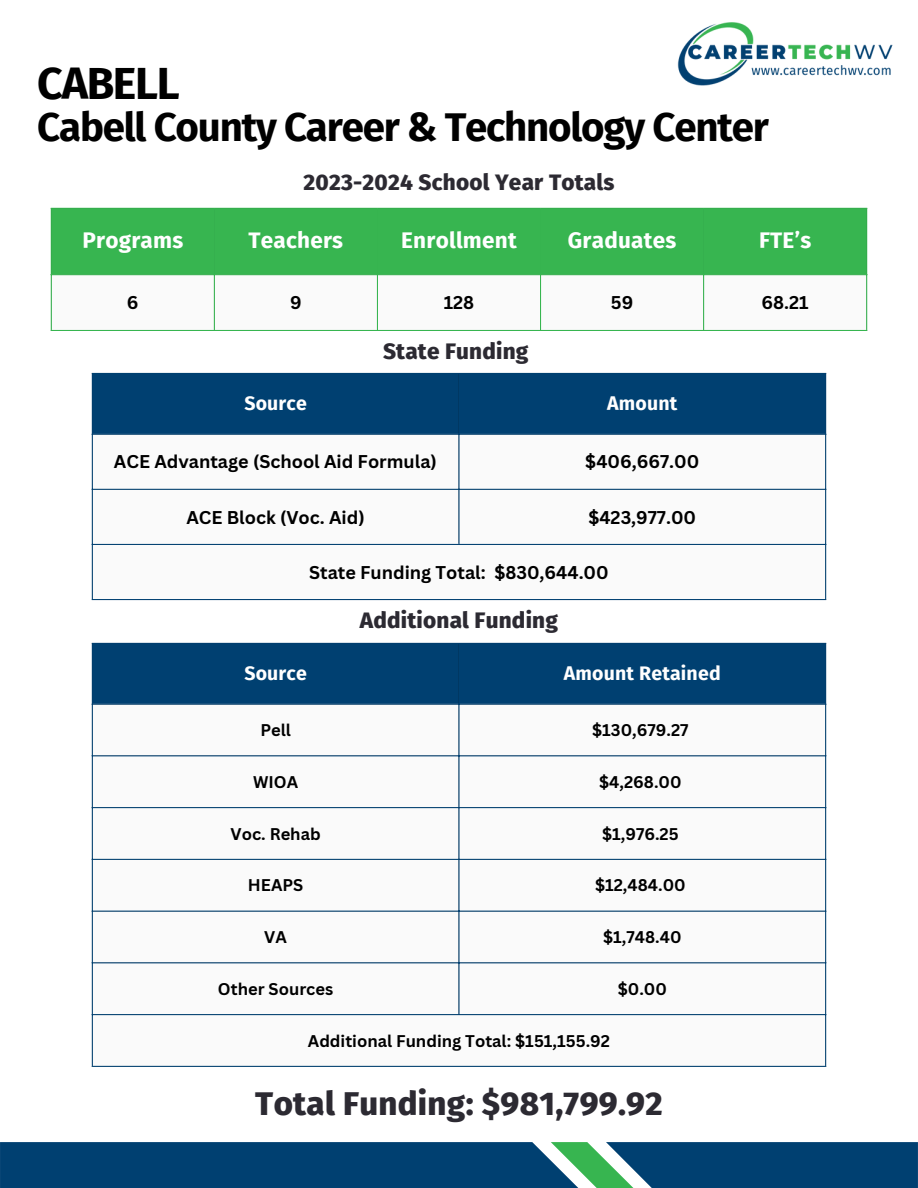
<style>
.page{position:relative;width:918px;height:1188px;background:#fff}
.page>*{position:absolute;margin:0;border:0;box-sizing:border-box;transform-origin:0 0}
.t1{font:700 44.7px "Fira Sans";letter-spacing:-.03em;color:#000}
.t2{font:700 40.2px "Fira Sans";letter-spacing:-.03em;color:#000}
.t3{font:800 33px "Fira Sans";letter-spacing:.01em;color:#2c2a32}
.t4{font:800 22.5px "Fira Sans";letter-spacing:.01em;color:#2c2a32}
.t5{font:700 22.5px "Fira Sans";letter-spacing:.01em;color:#fff}
.t6{font:700 19.5px "Fira Sans";letter-spacing:.01em;color:#fff}
.t7{font:700 18px "Canva Sans";color:#000}
.t8{font:700 16.5px "Canva Sans";color:#000}
</style>
<div class="page">
<div style="left:93px;top:374px;width:732px;height:60px;background:#004071"></div>
<svg style="left:93px;top:488px;width:732px;height:56px"></svg>
<hr style="left:92px;top:374px;width:1px;height:225px;background:#004071">
<hr style="left:458px;top:374px;width:2px;height:170px;background:#004071">
<hr style="left:825px;top:374px;width:1px;height:225px;background:#004071">
<hr style="left:92px;top:373px;width:734px;height:1px;background:#004071">
<hr style="left:92px;top:434px;width:734px;height:1px;background:#004071">
<hr style="left:92px;top:489px;width:734px;height:1px;background:#004071">
<hr style="left:92px;top:544px;width:734px;height:1px;background:#004071">
<hr style="left:92px;top:599px;width:734px;height:1px;background:#004071">
<div style="left:93px;top:644px;width:732px;height:60px;background:#004071"></div>
<svg style="left:93px;top:756px;width:732px;height:310px"></svg>
<hr style="left:92px;top:644px;width:1px;height:422px;background:#004071">
<hr style="left:458px;top:644px;width:2px;height:370px;background:#004071">
<hr style="left:825px;top:644px;width:1px;height:422px;background:#004071">
<hr style="left:92px;top:643px;width:734px;height:1px;background:#004071">
<hr style="left:92px;top:704px;width:734px;height:1px;background:#004071">
<hr style="left:92px;top:755px;width:734px;height:1px;background:#004071">
<hr style="left:92px;top:807px;width:734px;height:1px;background:#004071">
<hr style="left:92px;top:859px;width:734px;height:1px;background:#004071">
<hr style="left:92px;top:911px;width:734px;height:1px;background:#004071">
<hr style="left:92px;top:962px;width:734px;height:1px;background:#004071">
<hr style="left:92px;top:1014px;width:734px;height:1px;background:#004071">
<hr style="left:92px;top:1066px;width:734px;height:1px;background:#004071">
<svg style="left:0;top:1142px;width:918px;height:46px"></svg>
<img style="left:677px;top:22px;width:216px;height:64px">
<div style="left:52px;top:209px;width:814px;height:65px;background:#37b550"></div>
<svg style="left:52px;top:275px;width:814px;height:55px"></svg>
<hr style="left:51px;top:209px;width:1px;height:121px;background:#37b550">
<hr style="left:214px;top:209px;width:1px;height:121px;background:#37b550">
<hr style="left:377px;top:209px;width:1px;height:121px;background:#37b550">
<hr style="left:540px;top:209px;width:1px;height:121px;background:#37b550">
<hr style="left:703px;top:209px;width:1px;height:121px;background:#37b550">
<hr style="left:866px;top:209px;width:1px;height:121px;background:#37b550">
<hr style="left:51px;top:208px;width:816px;height:1px;background:#37b550">
<hr style="left:51px;top:274px;width:816px;height:1px;background:#37b550">
<hr style="left:51px;top:330px;width:816px;height:1px;background:#37b550">
<p class="t1" style="left:37px;top:58px;width:144px">CABELL</p>
<p class="t2" style="left:37px;top:103px;width:733px">Cabell County Career &amp; Technology Center</p>
<p class="t4" style="left:303px;top:169px;width:313px">2023-2024 School Year Totals</p>
<p class="t5" style="left:82px;top:227px;width:102px">Programs</p>
<p class="t5" style="left:249px;top:227px;width:96px">Teachers</p>
<p class="t5" style="left:401px;top:227px;width:117px">Enrollment</p>
<p class="t5" style="left:568px;top:227px;width:110px">Graduates</p>
<p class="t5" style="left:759px;top:227px;width:54px">FTE’s</p>
<p class="t7" style="left:127px;top:290px;width:13px">6</p>
<p class="t7" style="left:290px;top:290px;width:13px">9</p>
<p class="t7" style="left:444px;top:290px;width:32px">128</p>
<p class="t7" style="left:611px;top:290px;width:24px">59</p>
<p class="t7" style="left:762px;top:290px;width:49px">68.21</p>
<p class="t4" style="left:383px;top:338px;width:147px">State Funding</p>
<p class="t6" style="left:244px;top:392px;width:64px">Source</p>
<h1 class="t6" style="left:607px;top:392px;width:72px">Amount</h1>
<p class="t7" style="left:114px;top:449px;width:324px">ACE Advantage (School Aid Formula)</p>
<p class="t7" style="left:585px;top:449px;width:115px">$406,667.00</p>
<p class="t7" style="left:186px;top:504px;width:180px">ACE Block (Voc. Aid)</p>
<p class="t7" style="left:588px;top:504px;width:109px">$423,977.00</p>
<p class="t7" style="left:309px;top:559px;width:301px">State Funding Total: $830,644.00</p>
<p class="t4" style="left:360px;top:607px;width:200px">Additional Funding</p>
<p class="t6" style="left:244px;top:662px;width:64px">Source</p>
<p class="t6" style="left:564px;top:662px;width:158px">Amount Retained</p>
<p class="t8" style="left:260px;top:719px;width:32px">Pell</p>
<p class="t8" style="left:592px;top:719px;width:98px">$130,679.27</p>
<p class="t8" style="left:253px;top:770px;width:47px">WIOA</p>
<p class="t8" style="left:599px;top:770px;width:84px">$4,268.00</p>
<p class="t8" style="left:231px;top:822px;width:92px">Voc. Rehab</p>
<p class="t8" style="left:602px;top:822px;width:78px">$1,976.25</p>
<p class="t8" style="left:248px;top:874px;width:57px">HEAPS</p>
<p class="t8" style="left:595px;top:874px;width:92px">$12,484.00</p>
<p class="t8" style="left:264px;top:926px;width:24px">VA</p>
<p class="t8" style="left:603px;top:926px;width:80px">$1,748.40</p>
<p class="t8" style="left:218px;top:977px;width:117px">Other Sources</p>
<p class="t8" style="left:618px;top:977px;width:51px">$0.00</p>
<p class="t8" style="left:308px;top:1029px;width:304px">Additional Funding Total: $151,155.92</p>
<p class="t3" style="left:255px;top:1084px;width:409px">Total Funding: $981,799.92</p>
</div>
